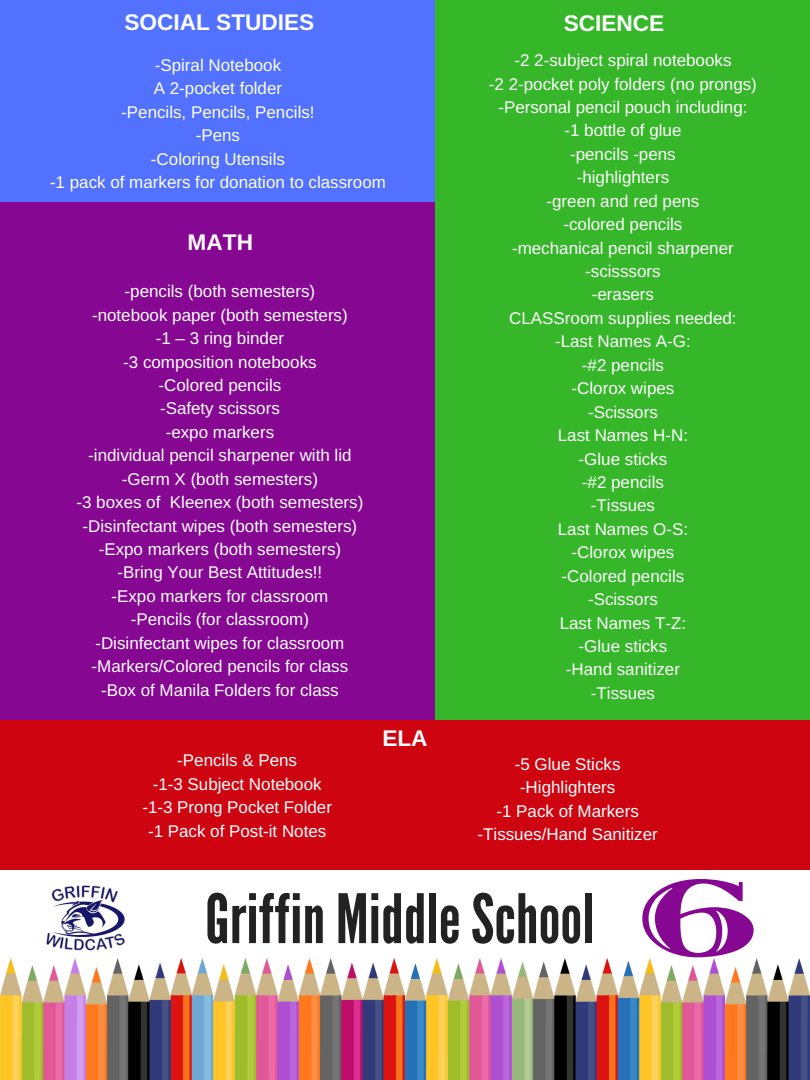
<style>
.page{position:relative;width:810px;height:1080px;background:#fff}
.page>*{position:absolute;margin:0;border:0;box-sizing:border-box;transform-origin:0 0}
.t1{font:67.94px "League Gothic";color:#222}
.t2{font:700 22.62px "Arimo";color:#fff}
.t3{font:17px/23.4px "Arimo";color:#fff;text-align:center}
.s1{font-family:"Diplomata SC";font-size:113.19px;color:#850792}
</style>
<div class="page">
<img style="left:0;top:959px;width:809px;height:121px">
<div style="left:0;top:0;width:441px;height:212px;background:#5271ff"></div>
<img style="left:46px;top:885px;width:79px;height:65px">
<div style="left:0;top:202px;width:435px;height:521px;background:#850792"></div>
<div style="left:435px;top:0;width:375px;height:722px;background:#35b729"></div>
<div style="left:0;top:720px;width:810px;height:150px;background:#cf0411"></div>
<h2 class="t2" style="left:124px;top:10px;width:191px">SOCIAL STUDIES</h2>
<h2 class="t2" style="left:564px;top:10px;width:102px">SCIENCE</h2>
<p class="t3" style="left:50px;top:53px;width:337px">-Spiral Notebook<br>A 2-pocket folder<br>-Pencils, Pencils, Pencils!<br>-Pens<br>-Coloring Utensils<br>-1 pack of markers for donation to classroom</p>
<h2 class="t2" style="left:188px;top:229px;width:67px">MATH</h2>
<p class="t3" style="left:76px;top:280px;width:288px">-pencils (both semesters)<br>-notebook paper (both semesters)<br>-1 – 3 ring binder<br>-3 composition notebooks<br>-Colored pencils<br>-Safety scissors<br>-expo markers<br>-individual pencil sharpener with lid -Germ X (both semesters)<br>-3 boxes of Kleenex (both semesters) -Disinfectant wipes (both semesters) -Expo markers (both semesters) -Bring Your Best Attitudes!!<br>-Expo markers for classroom<br>-Pencils (for classroom)<br>-Disinfectant wipes for classroom -Markers/Colored pencils for class -Box of Manila Folders for class</p>
<h2 class="t2" style="left:382px;top:725px;width:47px">ELA</h2>
<p class="t3" style="left:489px;top:48px;width:270px">-2 2-subject spiral notebooks<br>-2 2-pocket poly folders (no prongs) -Personal pencil pouch including: -1 bottle of glue<br>-pencils -pens<br>-highlighters<br>-green and red pens<br>-colored pencils<br>-mechanical pencil sharpener -scisssors<br>-erasers<br>CLASSroom supplies needed: -Last Names A-G:<br>-#2 pencils<br>-Clorox wipes<br>-Scissors<br>Last Names H-N:<br>-Glue sticks<br>-#2 pencils<br>-Tissues<br>Last Names O-S:<br>-Clorox wipes<br>-Colored pencils<br>-Scissors<br>Last Names T-Z:<br>-Glue sticks<br>-Hand sanitizer<br>-Tissues</p>
<p class="t3" style="left:142px;top:749px;width:191px">-Pencils &amp; Pens<br>-1-3 Subject Notebook -1-3 Prong Pocket Folder -1 Pack of Post-it Notes</p>
<p class="t3" style="left:478px;top:752px;width:182px">-5 Glue Sticks -Highlighters<br>-1 Pack of Markers -Tissues/Hand Sanitizer</p>
<h1 class="t1" style="left:205px;top:880px;width:556px">Griffin MiddleSchool <span class="s1">6</span></h1>
</div>
